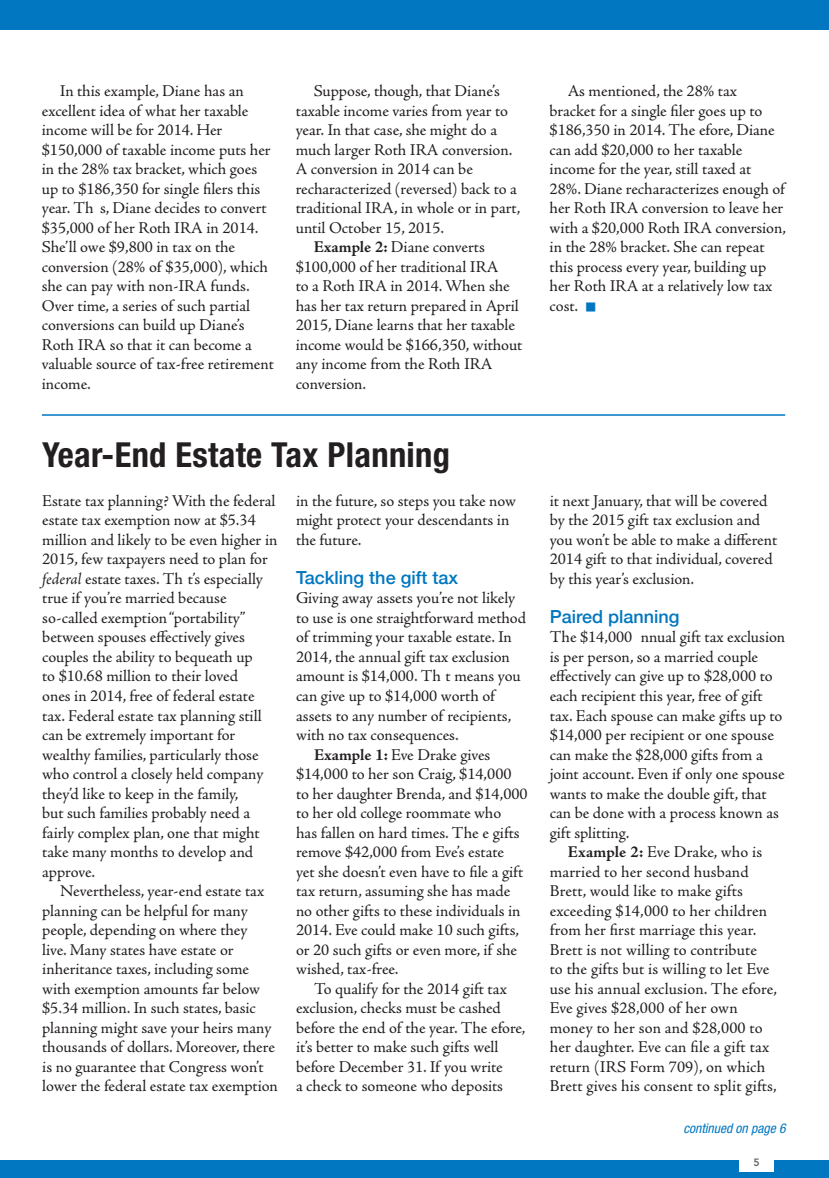
<style>
.page{position:relative;width:829px;height:1178px;background:#fff}
.page>*{position:absolute;margin:0;border:0;box-sizing:border-box;transform-origin:0 0}
.t1{font:700 condensed 34.5px "Helvetica Neue";letter-spacing:.01em;color:#231f20}
.t2{font:500 18px "Helvetica Neue";color:#0077c0}
.t3{font:16.5px/19.5px "Adobe Jenson Pro";color:#231f20}
.t4{font:italic condensed 13.5px "Helvetica Neue";color:#0077c0}
.t5{font:800 10.5px "Avenir";color:#636366}
.s1{font-weight:700}
.s2{font-style:italic}
</style>
<div class="page">
<div style="left:0;top:0;width:28px;height:30px;background:#0077c0"></div>
<div style="left:1px;top:0;width:827px;height:30px;background:#0077c0"></div>
<div style="left:0;top:1159px;width:828px;height:18px;background:#0077c0"></div>
<div style="left:739px;top:1152px;width:34px;height:19px;background:#fff"></div>
<hr style="left:42px;top:414px;width:742px;height:1px;background:#0077c0">
<p class="t3" style="left:42px;top:81px;width:233px;text-indent:18px">In this example, Diane has an excellent idea of what her taxable income will be for 2014. Her $150,000 of taxable income puts her in the 28% tax bracket, which goes up to $186,350 for single filers this year. Th s, Diane decides to convert $35,000 of her Roth IRA in 2014.<br>She’ll owe $9,800 in tax on the conversion (28% of $35,000), which she can pay with non-IRA funds.<br>Over time, a series of such partial conversions can build up Diane’s<br>Roth IRA so that it can become a valuable source of tax-free retirement income.</p>
<p class="t3" style="left:313px;top:81px;width:187px">Suppose, though, that Diane’s</p>
<p class="t3" style="left:295px;top:101px;width:214px">taxable income varies from year to</p>
<p class="t3" style="left:295px;top:120px;width:203px">year. In that case, she might do a</p>
<p class="t3" style="left:295px;top:140px;width:218px">much larger Roth IRA conversion.</p>
<p class="t3" style="left:295px;top:159px;width:179px">A conversion in 2014 can be</p>
<p class="t3" style="left:295px;top:179px;width:222px">recharacterized (reversed) back to a</p>
<p class="t3" style="left:295px;top:198px;width:226px">traditional IRA, in whole or in part,</p>
<p class="t3" style="left:295px;top:218px;width:150px">until October 15, 2015.</p>
<p class="t3" style="left:313px;top:237px;width:172px"><span class="s1">Example 2:</span> Diane converts</p>
<p class="t3" style="left:295px;top:257px;width:204px">$100,000 of her traditional IRA</p>
<p class="t3" style="left:295px;top:276px;width:215px">to a Roth IRA in 2014. When she</p>
<p class="t3" style="left:295px;top:296px;width:224px">has her tax return prepared in April</p>
<p class="t3" style="left:295px;top:315px;width:220px">2015, Diane learns that her taxable</p>
<p class="t3" style="left:295px;top:335px;width:228px">income would be $166,350, without</p>
<p class="t3" style="left:295px;top:354px;width:198px">any income from the Roth IRA</p>
<p class="t3" style="left:295px;top:374px;width:72px">conversion.</p>
<p class="t3" style="left:549px;top:81px;width:238px;text-indent:18px">As mentioned, the 28% tax bracket for a single filer goes up to $186,350 in 2014. The efore, Diane can add $20,000 to her taxable income for the year, still taxed at<br>28%. Diane recharacterizes enough of her Roth IRA conversion to leave her with a $20,000 Roth IRA conversion, in the 28% bracket. She can repeat this process every year, building up her Roth IRA at a relatively low tax cost.</p>
<h1 class="t1" style="left:42px;top:433px;width:409px">Year-End Estate Tax Planning</h1>
<p class="t3" style="left:42px;top:491px;width:237px">Estate tax planning? With the federal estate tax exemption now at $5.34 million and likely to be even higher in 2015, few taxpayers need to plan for <span class="s2">federal</span> estate taxes. Th t’s especially true if you’re married because so-called exemption “portability” between spouses effectively gives couples the ability to bequeath up<br>to $10.68 million to their loved<br>ones in 2014, free of federal estate tax. Federal estate tax planning still can be extremely important for wealthy families, particularly those who control a closely held company they’d like to keep in the family,<br>but such families probably need a fairly complex plan, one that might take many months to develop and approve.</p>
<p class="t3" style="left:42px;top:881px;width:237px;text-indent:18px">Nevertheless, year-end estate tax planning can be helpful for many people, depending on where they<br>live. Many states have estate or inheritance taxes, including some with exemption amounts far below $5.34 million. In such states, basic planning might save your heirs many thousands of dollars. Moreover, there is no guarantee that Congress won’t lower the federal estate tax exemption</p>
<p class="t3" style="left:296px;top:491px;width:221px">in the future, so steps you take now might protect your descendants in the future.</p>
<p class="t2" style="left:296px;top:563px;width:163px">Tackling the gift tax</p>
<p class="t3" style="left:296px;top:588px;width:221px">Giving away assets you’re not likely</p>
<p class="t3" style="left:296px;top:608px;width:232px">to use is one straightforward method</p>
<p class="t3" style="left:296px;top:627px;width:217px">of trimming your taxable estate. In</p>
<p class="t3" style="left:296px;top:647px;width:215px">2014, the annual gift tax exclusion</p>
<p class="t3" style="left:296px;top:666px;width:226px">amount is $14,000. Th t means you</p>
<p class="t3" style="left:296px;top:686px;width:200px">can give up to $14,000 worth of</p>
<p class="t3" style="left:296px;top:705px;width:217px">assets to any number of recipients,</p>
<p class="t3" style="left:296px;top:725px;width:164px">with no tax consequences.</p>
<p class="t3" style="left:314px;top:744px;width:178px"><span class="s1">Example 1:</span> Eve Drake gives</p>
<p class="t3" style="left:296px;top:764px;width:217px">$14,000 to her son Craig, $14,000</p>
<p class="t3" style="left:296px;top:783px;width:233px">to her daughter Brenda, and $14,000</p>
<p class="t3" style="left:296px;top:803px;width:207px">to her old college roommate who</p>
<p class="t3" style="left:296px;top:822px;width:225px">has fallen on hard times. The e gifts</p>
<p class="t3" style="left:296px;top:842px;width:209px">remove $42,000 from Eve’s estate</p>
<p class="t3" style="left:296px;top:861px;width:228px">yet she doesn’t even have to file a gift</p>
<p class="t3" style="left:296px;top:881px;width:216px">tax return, assuming she has made</p>
<p class="t3" style="left:296px;top:900px;width:226px">no other gifts to these individuals in</p>
<p class="t3" style="left:296px;top:920px;width:225px">2014. Eve could make 10 such gifts,</p>
<p class="t3" style="left:296px;top:939px;width:222px">or 20 such gifts or even more, if she</p>
<p class="t3" style="left:296px;top:959px;width:104px">wished, tax-free.</p>
<p class="t3" style="left:314px;top:978px;width:194px">To qualify for the 2014 gift tax</p>
<p class="t3" style="left:296px;top:998px;width:206px">exclusion, checks must be cashed</p>
<p class="t3" style="left:296px;top:1017px;width:231px">before the end of the year. The efore,</p>
<p class="t3" style="left:296px;top:1037px;width:204px">it’s better to make such gifts well</p>
<p class="t3" style="left:296px;top:1056px;width:208px">before December 31. If you write</p>
<p class="t3" style="left:296px;top:1076px;width:208px">a check to someone who deposits</p>
<p class="t3" style="left:549px;top:491px;width:229px">it next January, that will be covered by the 2015 gift tax exclusion and you won’t be able to make a different 2014 gift to that individual, covered by this year’s exclusion.</p>
<p class="t2" style="left:549px;top:602px;width:131px">Paired planning</p>
<p class="t3" style="left:549px;top:627px;width:237px">The $14,000 nnual gift tax exclusion is per person, so a married couple effectively can give up to $28,000 to each recipient this year, free of gift tax. Each spouse can make gifts up to $14,000 per recipient or one spouse can make the $28,000 gifts from a joint account. Even if only one spouse wants to make the double gift, that can be done with a process known as gift splitting.</p>
<p class="t3" style="left:549px;top:842px;width:229px;text-indent:18px"><span class="s1">Example 2:</span> Eve Drake, who is married to her second husband<br>Brett, would like to make gifts exceeding $14,000 to her children from her first marriage this year.<br>Brett is not willing to contribute<br>to the gifts but is willing to let Eve use his annual exclusion. The efore,<br>Eve gives $28,000 of her own money to her son and $28,000 to her daughter. Eve can file a gift tax return (IRS Form 709), on which<br>Brett gives his consent to split gifts,</p>
<p class="t4" style="left:683px;top:1120px;width:104px">continued on page 6</p>
<p class="t5" style="left:753px;top:1155px;width:8px">5</p>
</div>
